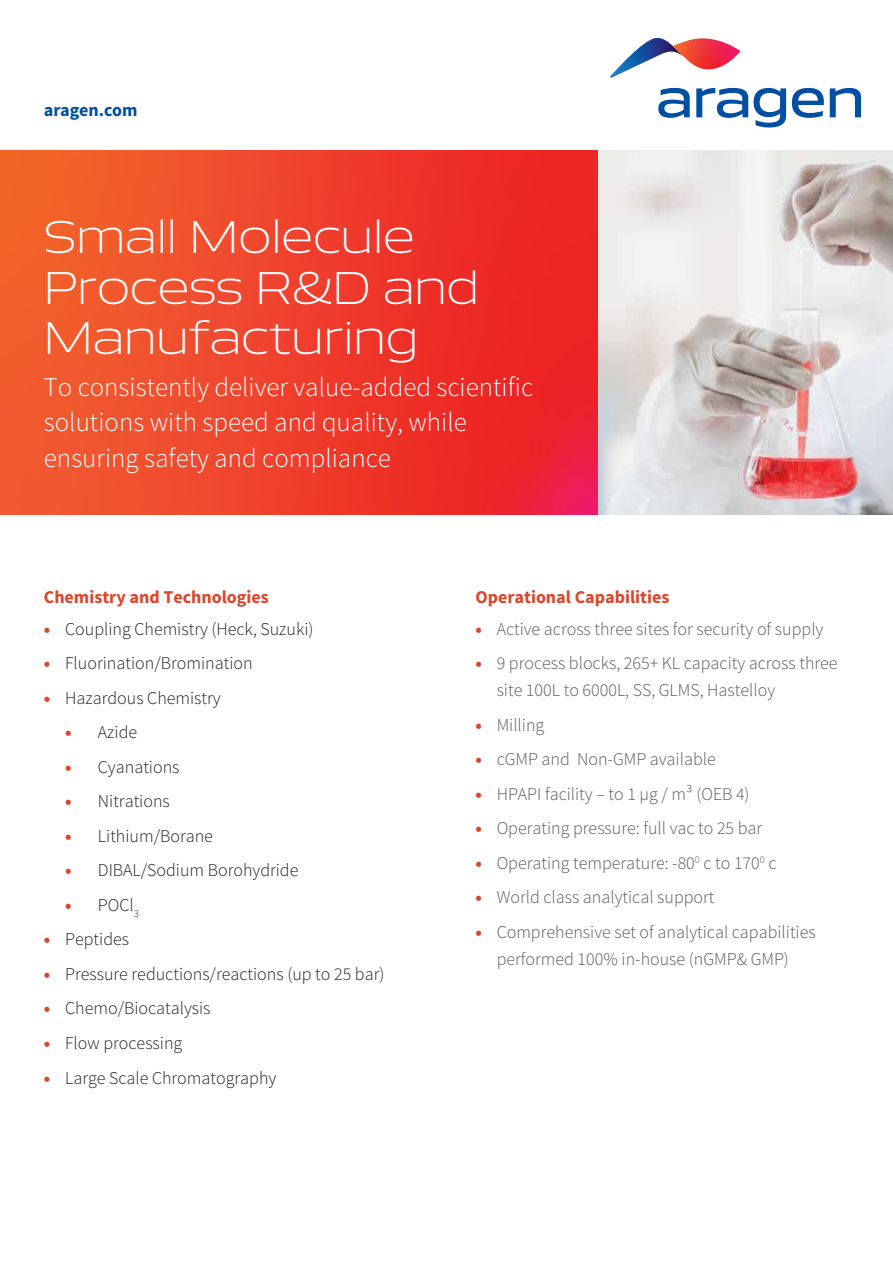
<style>
.page{position:relative;width:893px;height:1263px;background:#fff}
.page>*{position:absolute;margin:0;border:0;box-sizing:border-box;transform-origin:0 0}
.t1{font:300 42px/50.4px "Aero";color:#fff}
.t2{font:300 27px/35.2px "Source Sans Pro";color:#fff}
.t3{font:300 18px/27px "Source Sans Pro";color:#58595b}
.t4{font:300 18px "Source Sans Pro";color:#231f20}
.t5{font:700 18px "Source Sans Pro";color:#dc452a}
.t6{font:700 18px "Source Sans Pro";color:#004fa3}
.s1{font-weight:900;color:#dc452a}
</style>
<div class="page">
<div style="left:0;top:150px;width:598px;height:365px;background:linear-gradient(to right,#f2632e,#ec1d28)"></div>
<img style="left:598px;top:150px;width:295px;height:365px">
<svg style="left:610px;top:38px;width:130px;height:40px"></svg>
<svg style="left:658px;top:88px;width:32px;height:30px"></svg>
<svg style="left:696px;top:88px;width:52px;height:30px"></svg>
<svg style="left:754px;top:88px;width:32px;height:40px"></svg>
<svg style="left:792px;top:88px;width:32px;height:30px"></svg>
<svg style="left:830px;top:88px;width:31px;height:29px"></svg>
<p class="t6" style="left:44px;top:99px;width:95px">aragen.com</p>
<h1 class="t1" style="left:44px;top:212px;width:437px">Small Molecule<br>Process R&amp;D and<br>Manufacturing</h1>
<h2 class="t2" style="left:44px;top:370px;width:491px">To consistently deliver value-added scientific solutions with speed and quality, while ensuring safety and compliance</h2>
<p class="t5" style="left:44px;top:586px;width:226px">Chemistry and Technologies</p>
<p class="t4" style="left:44px;top:618px;width:271px"><span class="s1">•</span> Coupling Chemistry (Heck, Suzuki)</p>
<p class="t4" style="left:44px;top:652px;width:210px"><span class="s1">•</span> Fluorination/Bromination</p>
<p class="t4" style="left:44px;top:687px;width:178px"><span class="s1">•</span> Hazardous Chemistry</p>
<p class="t4" style="left:65px;top:721px;width:73px"><span class="s1">•</span> Azide</p>
<p class="t4" style="left:65px;top:756px;width:116px"><span class="s1">•</span> Cyanations</p>
<p class="t4" style="left:65px;top:790px;width:106px"><span class="s1">•</span> Nitrations</p>
<p class="t4" style="left:65px;top:825px;width:149px"><span class="s1">•</span> Lithium/Borane</p>
<p class="t4" style="left:65px;top:859px;width:235px"><span class="s1">•</span> DIBAL/Sodium Borohydride</p>
<p class="t4" style="left:65px;top:894px;width:75px"><span class="s1">•</span> POCl<sub>3</sub></p>
<p class="t4" style="left:44px;top:928px;width:87px"><span class="s1">•</span> Peptides</p>
<p class="t4" style="left:44px;top:963px;width:342px"><span class="s1">•</span> Pressure reductions/reactions (up to 25 bar)</p>
<p class="t4" style="left:44px;top:997px;width:168px"><span class="s1">•</span> Chemo/Biocatalysis</p>
<p class="t4" style="left:44px;top:1032px;width:140px"><span class="s1">•</span> Flow processing</p>
<p class="t4" style="left:44px;top:1066px;width:234px"><span class="s1">•</span> Large Scale Chromatography</p>
<p class="t5" style="left:475px;top:586px;width:195px">Operational Capabilities</p>
<p class="t3" style="left:475px;top:615px;width:350px"><span class="s1">•</span> Active across three sites for security of supply</p>
<p class="t3" style="left:497px;top:650px;width:342px;text-indent:-21px"><span class="s1">•</span> 9 process blocks, 265+ KL capacity across three site 100L to 6000L, SS, GLMS, Hastelloy</p>
<p class="t3" style="left:475px;top:711px;width:70px"><span class="s1">•</span> Milling</p>
<p class="t3" style="left:475px;top:746px;width:242px"><span class="s1">•</span> cGMP and Non-GMP available</p>
<p class="t3" style="left:475px;top:780px;width:276px"><span class="s1">•</span> HPAPI facility – to 1 µg / m3 (OEB 4)</p>
<p class="t3" style="left:475px;top:815px;width:288px"><span class="s1">•</span> Operating pressure: full vac to 25 bar</p>
<p class="t3" style="left:475px;top:849px;width:303px"><span class="s1">•</span> Operating temperature: -80<sup>0</sup> c to 170<sup>0</sup> c</p>
<p class="t3" style="left:475px;top:884px;width:241px"><span class="s1">•</span> World class analytical support</p>
<p class="t3" style="left:475px;top:918px;width:342px;text-align:center"><span class="s1">•</span> Comprehensive set of analytical capabilities performed 100% in-house (nGMP&amp; GMP)</p>
</div>
